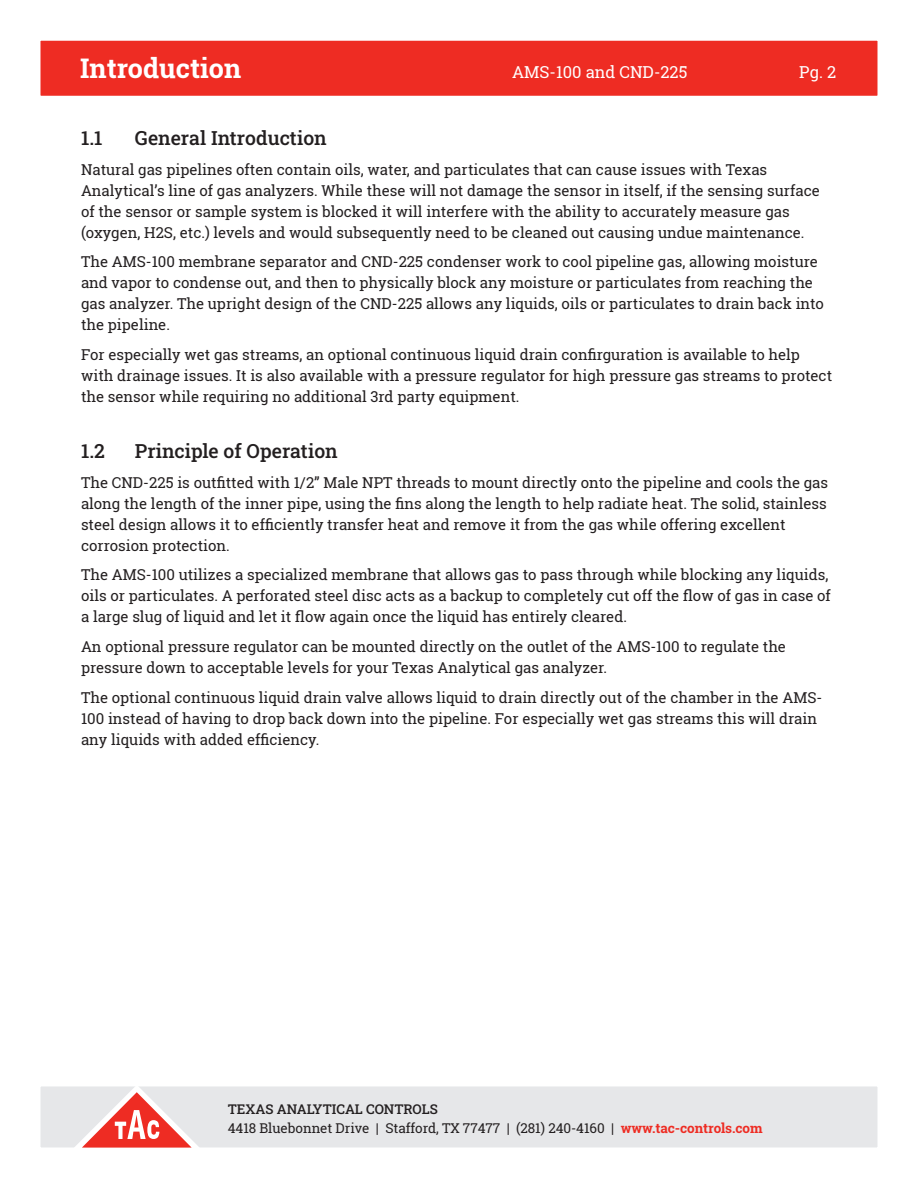
<style>
.page{position:relative;width:918px;height:1188px;background:#fff}
.page>*{position:absolute;margin:0;border:0;box-sizing:border-box;transform-origin:0 0}
.t1{font:700 27px "Roboto Slab";color:#fff}
.t2{font:500 19.5px "Roboto Slab";color:#231f20}
.t3{font:16.5px "Roboto Slab";color:#fff}
.t4{font:15px/21px "Roboto Slab";color:#231f20}
.t5{font:13.5px/19.5px "Roboto Slab";letter-spacing:-.005em;color:#231f20}
.s1{font-weight:500}
.s2{font-weight:700;color:#ee2c23}
</style>
<div class="page">
<div style="left:40px;top:1086px;width:838px;height:62px;background:#e6e7e9"></div>
<div style="left:40px;top:40px;width:838px;height:56px;background:#ee2c23"></div>
<svg style="left:68px;top:1086px;width:138px;height:62px"></svg>
<h1 class="t1" style="left:80px;top:50px;width:162px">Introduction</h1>
<p class="t3" style="left:512px;top:61px;width:177px">AMS-100 and CND-225</p>
<p class="t3" style="left:799px;top:61px;width:38px">Pg. 2</p>
<h2 class="t2" style="left:81px;top:124px;width:23px">1.1</h2>
<h2 class="t2" style="left:135px;top:124px;width:193px">General Introduction</h2>
<p class="t4" style="left:81px;top:158px;width:740px">Natural gas pipelines often contain oils, water, and particulates that can cause issues with Texas Analytical’s line of gas analyzers. While these will not damage the sensor in itself, if the sensing surface of the sensor or sample system is blocked it will interfere with the ability to accurately measure gas (oxygen, H2S, etc.) levels and would subsequently need to be cleaned out causing undue maintenance.</p>
<p class="t4" style="left:81px;top:251px;width:745px">The AMS-100 membrane separator and CND-225 condenser work to cool pipeline gas, allowing moisture and vapor to condense out, and then to physically block any moisture or particulates from reaching the gas analyzer. The upright design of the CND-225 allows any liquids, oils or particulates to drain back into the pipeline.</p>
<p class="t4" style="left:81px;top:344px;width:753px">For especially wet gas streams, an optional continuous liquid drain confirguration is available to help with drainage issues. It is also available with a pressure regulator for high pressure gas streams to protect the sensor while requiring no additional 3rd party equipment.</p>
<h2 class="t2" style="left:81px;top:438px;width:26px">1.2</h2>
<h2 class="t2" style="left:135px;top:438px;width:204px">Principle of Operation</h2>
<p class="t4" style="left:81px;top:472px;width:749px">The CND-225 is outfitted with 1/2” Male NPT threads to mount directly onto the pipeline and cools the gas along the length of the inner pipe, using the fins along the length to help radiate heat. The solid, stainless steel design allows it to efficiently transfer heat and remove it from the gas while offering excellent corrosion protection.</p>
<p class="t4" style="left:81px;top:564px;width:751px">The AMS-100 utilizes a specialized membrane that allows gas to pass through while blocking any liquids, oils or particulates. A perforated steel disc acts as a backup to completely cut off the flow of gas in case of a large slug of liquid and let it flow again once the liquid has entirely cleared.</p>
<p class="t4" style="left:81px;top:636px;width:707px">An optional pressure regulator can be mounted directly on the outlet of the AMS-100 to regulate the pressure down to acceptable levels for your Texas Analytical gas analyzer.</p>
<p class="t4" style="left:81px;top:687px;width:743px">The optional continuous liquid drain valve allows liquid to drain directly out of the chamber in the AMS-<br>100 instead of having to drop back down into the pipeline. For especially wet gas streams this will drain any liquids with added efficiency.</p>
<p class="t5" style="left:228px;top:1099px;width:536px"><span class="s1">TEXAS ANALYTICAL CONTROLS<br></span>4418 Bluebonnet Drive | Stafford, TX 77477 | (281) 240-4160 | <span class="s2">www.tac-controls.com</span></p>
</div>
